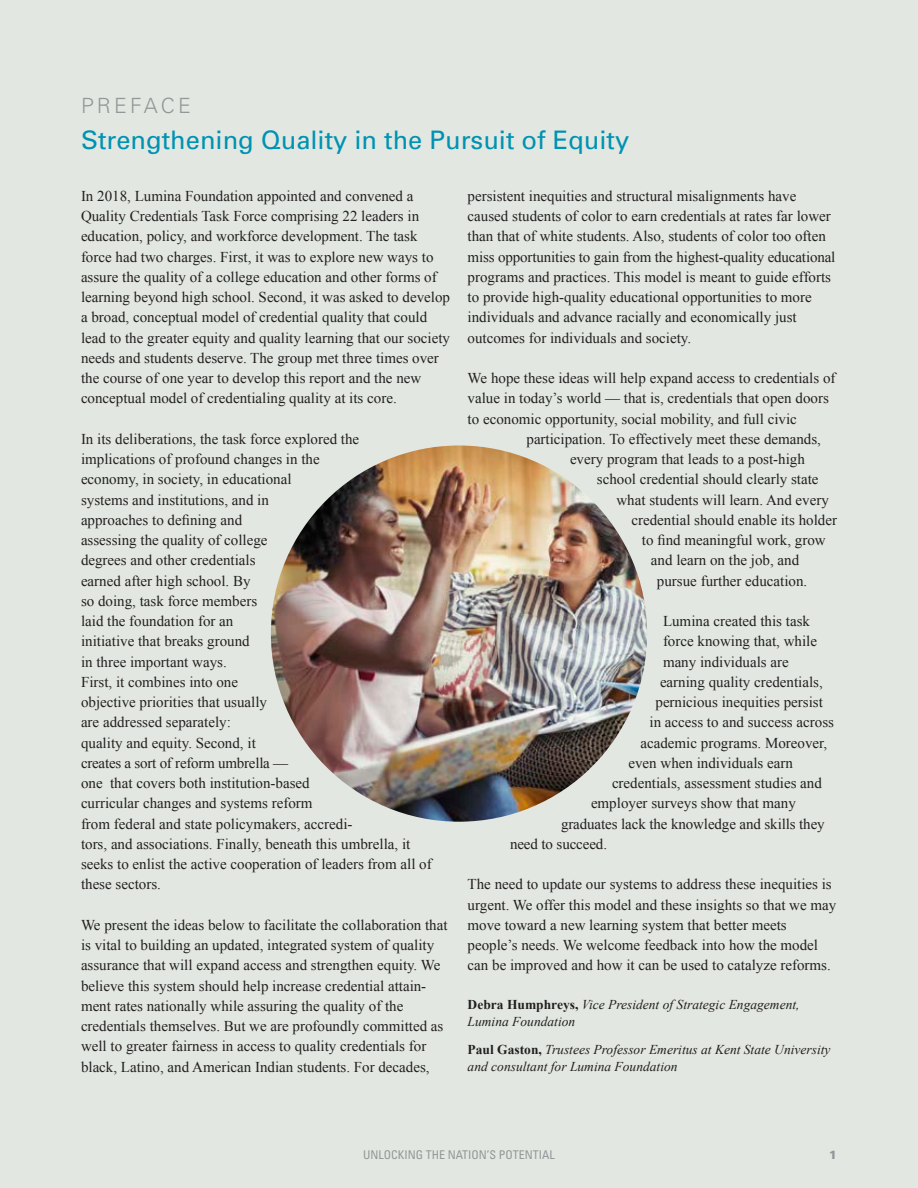
<style>
.page{position:relative;width:918px;height:1188px;background:#e2e8e1}
.page>*{position:absolute;margin:0;border:0;box-sizing:border-box;transform-origin:0 0}
.t1{font:25.5px "Univers";color:#0092b3}
.t2{font:300 21px "Univers";letter-spacing:.15em;color:#949698}
.t3{font:15px/20.2px "Times New Roman";color:#231f20}
.t4{font:italic 13.5px/16.5px "Times New Roman";color:#231f20}
.t5{font:condensed 12px "Univers";color:#949698}
.t6{font:900 12px "Univers";color:#949698}
.s1{font-weight:700;font-style:normal}
</style>
<div class="page">
<img style="left:271px;top:446px;width:376px;height:376px;border-radius:188px">
<h2 class="t2" style="left:81px;top:93px;width:111px">PREFACE</h2>
<h1 class="t1" style="left:81px;top:124px;width:550px">Strengthening Quality in the Pursuit of Equity</h1>
<p class="t3" style="left:81px;top:185px;width:371px">In 2018, Lumina Foundation appointed and convened a Quality Credentials Task Force comprising 22 leaders in education, policy, and workforce development. The task force had two charges. First, it was to explore new ways to assure the quality of a college education and other forms of learning beyond high school. Second, it was asked to develop a broad, conceptual model of credential quality that could lead to the greater equity and quality learning that our society needs and students deserve. The group met three times over the course of one year to develop this report and the new conceptual model of credentialing quality at its core.</p>
<p class="t3" style="left:81px;top:428px;width:352px">In its deliberations, the task force explored the implications of profound changes in the<br>economy, in society, in educational<br>systems and institutions, and in<br>approaches to defining and<br>assessing the quality of college<br>degrees and other credentials<br>earned after high school. By<br>so doing, task force members<br>laid the foundation for an<br>initiative that breaks ground<br>in three important ways.<br>First, it combines into one<br>objective priorities that usually<br>are addressed separately:<br>quality and equity. Second, it<br>creates a sort of reform umbrella —<br>one that covers both institution-based<br>curricular changes and systems reform<br>from federal and state policymakers, accredi-<br>tors, and associations. Finally, beneath this umbrella, it seeks to enlist the active cooperation of leaders from all of these sectors.</p>
<p class="t3" style="left:81px;top:914px;width:368px">We present the ideas below to facilitate the collaboration that is vital to building an updated, integrated system of quality assurance that will expand access and strengthen equity. We believe this system should help increase credential attain&shy;ment rates nationally while assuring the quality of the credentials themselves. But we are profoundly committed as well to greater fairness in access to quality credentials for black, Latino, and American Indian students. For decades,</p>
<p class="t3" style="left:468px;top:185px;width:369px">persistent inequities and structural misalignments have caused students of color to earn credentials at rates far lower than that of white students. Also, students of color too often miss opportunities to gain from the highest-quality educational programs and practices. This model is meant to guide efforts to provide high-quality educational opportunities to more individuals and advance racially and economically just outcomes for individuals and society.</p>
<p class="t3" style="left:468px;top:368px;width:369px">We hope these ideas will help expand access to credentials of value in today’s world — that is, credentials that open doors to economic opportunity, social mobility, and full civic</p>
<p class="t3" style="left:570px;top:428px;width:253px;text-indent:-44px">participation. To effectively meet these demands, every program that leads to a post-high</p>
<p class="t3" style="left:597px;top:469px;width:223px">school credential should clearly state</p>
<p class="t3" style="left:616px;top:489px;width:214px">what students will learn. And every</p>
<p class="t3" style="left:631px;top:509px;width:207px">credential should enable its holder</p>
<p class="t3" style="left:642px;top:530px;width:185px">to find meaningful work, grow</p>
<p class="t3" style="left:651px;top:550px;width:150px">and learn on the job, and</p>
<p class="t3" style="left:657px;top:570px;width:152px">pursue further education.</p>
<p class="t3" style="left:663px;top:611px;width:149px">Lumina created this task</p>
<p class="t3" style="left:663px;top:631px;width:156px">force knowing that, while</p>
<p class="t3" style="left:663px;top:651px;width:127px">many individuals are</p>
<p class="t3" style="left:660px;top:671px;width:164px">earning quality credentials,</p>
<p class="t3" style="left:656px;top:692px;width:169px">pernicious inequities persist</p>
<p class="t3" style="left:649px;top:712px;width:186px">in access to and success across</p>
<p class="t3" style="left:640px;top:732px;width:188px">academic programs. Moreover,</p>
<p class="t3" style="left:628px;top:752px;width:166px">even when individuals earn</p>
<p class="t3" style="left:612px;top:773px;width:211px">credentials, assessment studies and</p>
<p class="t3" style="left:591px;top:793px;width:206px">employer surveys show that many</p>
<p class="t3" style="left:561px;top:813px;width:265px">graduates lack the knowledge and skills they</p>
<p class="t3" style="left:510px;top:833px;width:99px">need to succeed.</p>
<p class="t3" style="left:468px;top:874px;width:370px">The need to update our systems to address these inequities is urgent. We offer this model and these insights so that we may move toward a new learning system that better meets people’s needs. We welcome feedback into how the model can be improved and how it can be used to catalyze reforms.</p>
<p class="t4" style="left:468px;top:996px;width:333px"><span class="s1">Debra Humphreys,</span> Vice President of Strategic Engagement,<br>Lumina Foundation</p>
<p class="t4" style="left:468px;top:1041px;width:364px"><span class="s1">Paul Gaston,</span> Trustees Professor Emeritus at Kent State University and consultant for Lumina Foundation</p>
<p class="t5" style="left:363px;top:1148px;width:193px">UNLOCKING THE NATION’S POTENTIAL</p>
<p class="t6" style="left:829px;top:1148px;width:10px">1</p>
</div>
